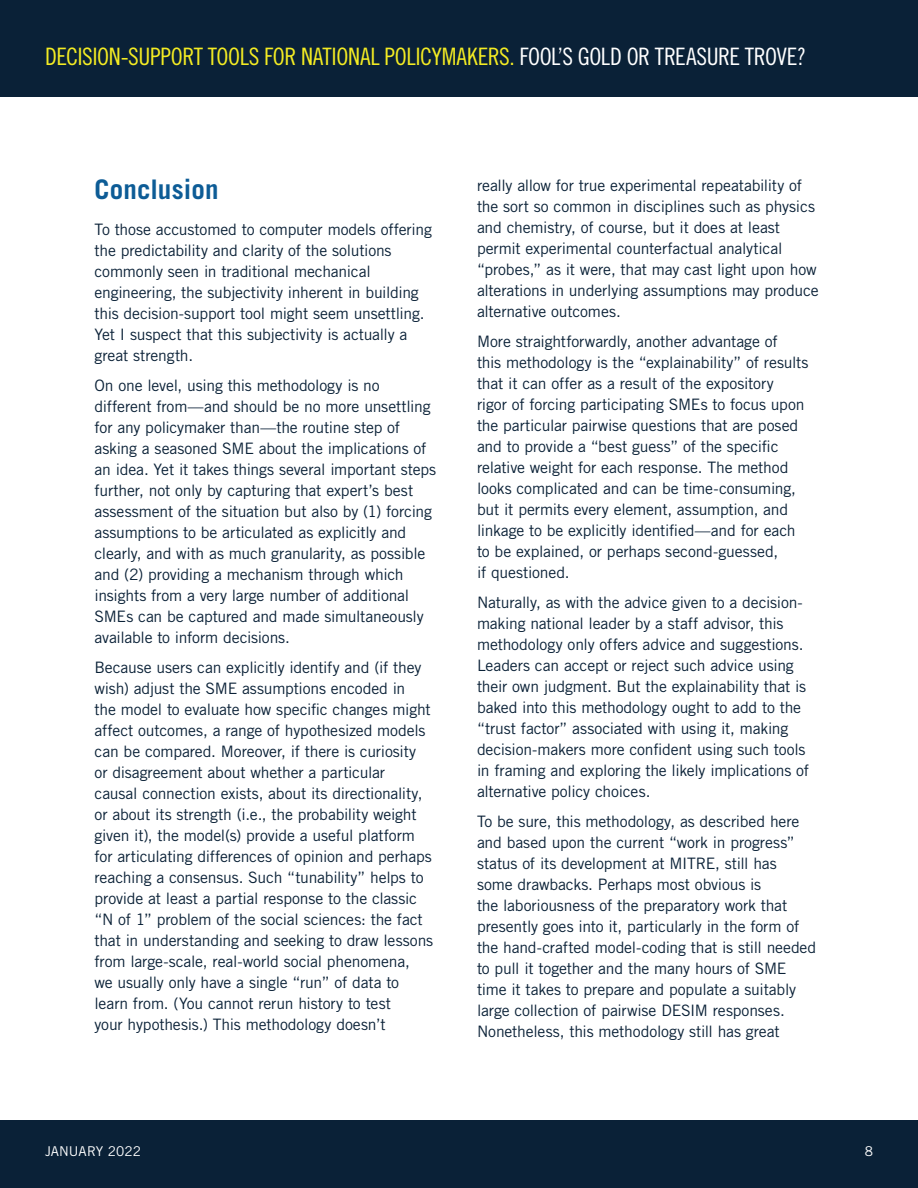
<style>
.page{position:relative;width:918px;height:1188px;background:#fff}
.page>*{position:absolute;margin:0;border:0;box-sizing:border-box;transform-origin:0 0}
.t1{font:700 27px "Trade Gothic LT Pro";letter-spacing:.005em;color:#0d5c96}
.t2{font:24px "Trade Gothic LT Pro Cn 18";letter-spacing:-.015em;color:#f4ec23}
.t3{font:15.75px/21px "Trade Gothic LT Pro";letter-spacing:-.01em;color:#0a2137}
.t4{font:13.5px "Trade Gothic LT Pro";letter-spacing:.005em;color:#fff}
.s1{color:#fff}
</style>
<div class="page">
<div style="left:0;top:1120px;width:918px;height:68px;background:#0a2137"></div>
<div style="left:0;top:0;width:918px;height:97px;background:#0a2137"></div>
<h2 class="t2" style="left:45px;top:43px;width:763px">DECISION-SUPPORT TOOLS FOR NATIONAL POLICYMAKERS. <span class="s1">FOOL’S GOLD OR TREASURE TROVE?</span></h2>
<h1 class="t1" style="left:94px;top:173px;width:126px">Conclusion</h1>
<p class="t3" style="left:94px;top:219px;width:339px">To those accustomed to computer models offering the predictability and clarity of the solutions commonly seen in traditional mechanical engineering, the subjectivity inherent in building this decision-support tool might seem unsettling.<br>Yet I suspect that this subjectivity is actually a great strength.</p>
<p class="t3" style="left:94px;top:375px;width:343px">On one level, using this methodology is no different from—and should be no more unsettling for any policymaker than—the routine step of asking a seasoned SME about the implications of an idea. Yet it takes things several important steps further, not only by capturing that expert’s best assessment of the situation but also by (1) forcing assumptions to be articulated as explicitly and clearly, and with as much granularity, as possible and (2) providing a mechanism through which insights from a very large number of additional SMEs can be captured and made simultaneously available to inform decisions.</p>
<p class="t3" style="left:94px;top:657px;width:340px">Because users can explicitly identify and (if they wish) adjust the SME assumptions encoded in<br>the model to evaluate how specific changes might affect outcomes, a range of hypothesized models can be compared. Moreover, if there is curiosity or disagreement about whether a particular<br>causal connection exists, about its directionality, or about its strength (i.e., the probability weight given it), the model(s) provide a useful platform for articulating differences of opinion and perhaps reaching a consensus. Such “tunability” helps to provide at least a partial response to the classic “N of 1” problem of the social sciences: the fact that in understanding and seeking to draw lessons from large-scale, real-world social phenomena,<br>we usually only have a single “run” of data to learn from. (You cannot rerun history to test<br>your hypothesis.) This methodology doesn’t</p>
<p class="t3" style="left:477px;top:175px;width:343px">really allow for true experimental repeatability of the sort so common in disciplines such as physics and chemistry, of course, but it does at least permit experimental counterfactual analytical “probes,” as it were, that may cast light upon how alterations in underlying assumptions may produce alternative outcomes.</p>
<p class="t3" style="left:477px;top:331px;width:333px">More straightforwardly, another advantage of<br>this methodology is the “explainability” of results that it can offer as a result of the expository<br>rigor of forcing participating SMEs to focus upon the particular pairwise questions that are posed and to provide a “best guess” of the specific relative weight for each response. The method looks complicated and can be time-consuming, but it permits every element, assumption, and linkage to be explicitly identified—and for each to be explained, or perhaps second-guessed,<br>if questioned.</p>
<p class="t3" style="left:477px;top:592px;width:334px">Naturally, as with the advice given to a decision&shy;making national leader by a staff advisor, this methodology only offers advice and suggestions.<br>Leaders can accept or reject such advice using their own judgment. But the explainability that is baked into this methodology ought to add to the “trust factor” associated with using it, making decision-makers more confident using such tools in framing and exploring the likely implications of alternative policy choices.</p>
<p class="t3" style="left:477px;top:811px;width:341px">To be sure, this methodology, as described here and based upon the current “work in progress” status of its development at MITRE, still has some drawbacks. Perhaps most obvious is<br>the laboriousness of the preparatory work that presently goes into it, particularly in the form of the hand-crafted model-coding that is still needed to pull it together and the many hours of SME time it takes to prepare and populate a suitably large collection of pairwise DESIM responses.<br>Nonetheless, this methodology still has great</p>
<p class="t4" style="left:45px;top:1143px;width:98px">JANUARY 2022</p>
<p class="t4" style="left:865px;top:1143px;width:10px">8</p>
</div>
